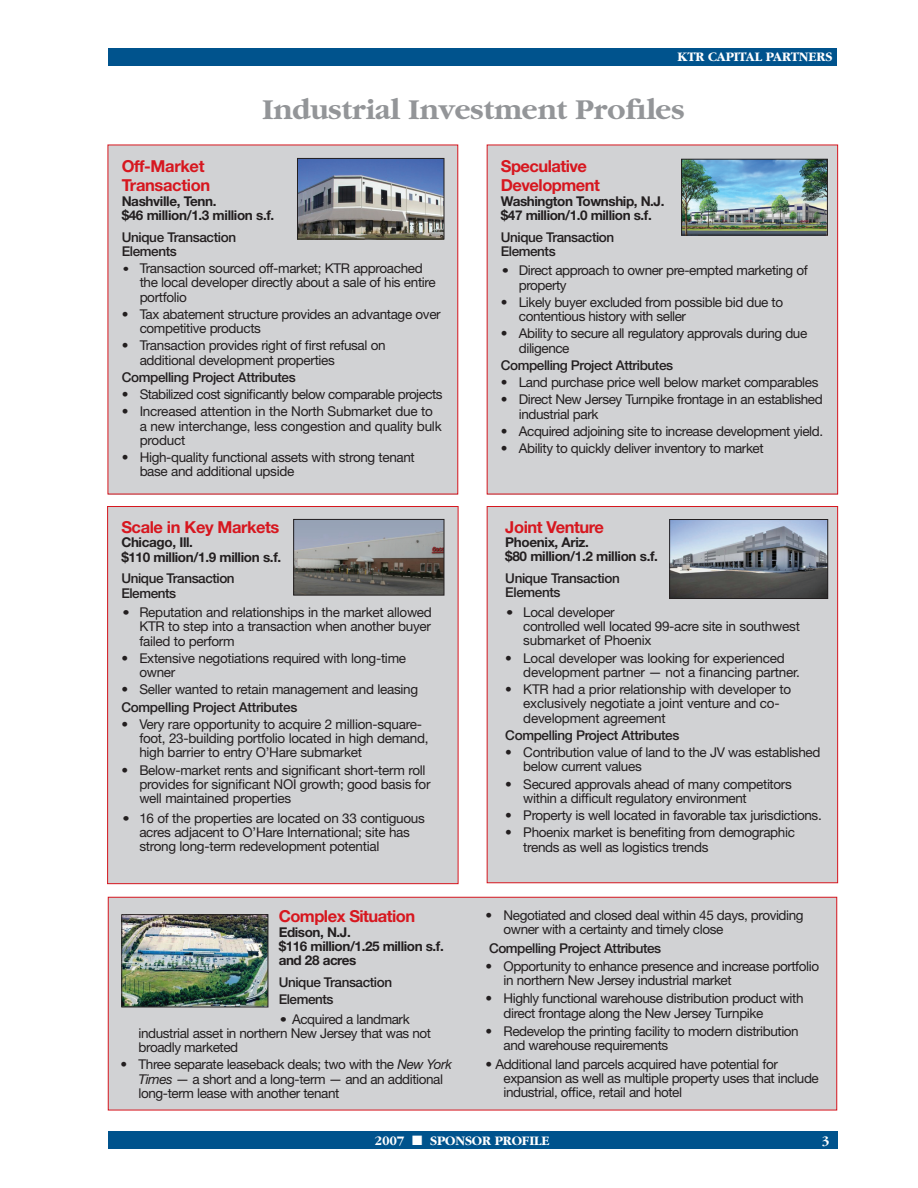
<style>
.page{position:relative;width:918px;height:1188px;background:#fff}
.page>*{position:absolute;margin:0;border:0;box-sizing:border-box;transform-origin:0 0}
.t1{font:700 30px "Garamond";letter-spacing:-.005em;color:#939598}
.t2{font:700 16.5px/19.8px "Helvetica Neue";letter-spacing:-.03em;color:#d7171f}
.t3{font:13.5px/14.2px "Helvetica Neue";letter-spacing:-.025em;color:#231f20}
.t4{font:500 13.5px/14.2px "Helvetica Neue";letter-spacing:-.03em;color:#231f20}
.t5{font:700 13.5px/14.2px "Helvetica Neue";letter-spacing:-.025em;color:#231f20}
.t6{font:700 13.5px "Garamond";letter-spacing:-.005em;color:#fff}
.s1{font-family:"Garamond";font-weight:300}
.s2{font-family:"Garamond";font-weight:300;font-size:15px}
.s3{font-style:italic}
</style>
<div class="page">
<div style="left:108px;top:48px;width:729px;height:18px;background:#00538d"></div>
<div style="left:108px;top:1131px;width:730px;height:18px;background:#00538d"></div>
<div style="left:108px;top:897px;width:729px;height:213px;background:#d1d2d4"></div>
<div style="left:108px;top:897px;width:729px;height:213px;border:1px solid #d7171f"></div>
<img style="left:124px;top:916px;width:142px;height:89px">
<div style="left:122px;top:914px;width:146px;height:93px;border:1px solid #231f20"></div>
<div style="left:108px;top:507px;width:350px;height:377px;background:#d1d2d4"></div>
<div style="left:107px;top:506px;width:351px;height:378px;border:1px solid #d7171f"></div>
<img style="left:295px;top:521px;width:147px;height:72px">
<div style="left:293px;top:519px;width:151px;height:76px;border:1px solid #231f20"></div>
<div style="left:487px;top:507px;width:351px;height:376px;background:#d1d2d4"></div>
<div style="left:487px;top:506px;width:351px;height:377px;border:1px solid #d7171f"></div>
<img style="left:671px;top:521px;width:155px;height:76px">
<div style="left:669px;top:519px;width:159px;height:80px;border:1px solid #231f20"></div>
<div style="left:108px;top:145px;width:350px;height:349px;background:#d1d2d4"></div>
<img style="left:299px;top:160px;width:143px;height:77px">
<div style="left:297px;top:158px;width:147px;height:81px;border:1px solid #231f20"></div>
<div style="left:487px;top:145px;width:351px;height:349px;background:#d1d2d4"></div>
<img style="left:683px;top:161px;width:143px;height:72px">
<div style="left:681px;top:159px;width:147px;height:76px;border:1px solid #231f20"></div>
<p class="t6" style="left:677px;top:50px;width:156px">KTR CAPITAL PARTNERS</p>
<h1 class="t1" style="left:262px;top:94px;width:424px">Industrial Investment Profiles</h1>
<p class="t2" style="left:122px;top:155px;width:90px">Off-Market<br>Transaction</p>
<p class="t5" style="left:122px;top:193px;width:154px">Nashville, Tenn.<br>$46 million/1.3 million s.f.</p>
<p class="t4" style="left:122px;top:230px;width:116px">Unique Transaction<br>Elements</p>
<p class="t3" style="left:140px;top:261px;width:298px;text-indent:-18px"><span class="s1">•</span> Transaction sourced off-market; KTR approached the local developer directly about a sale of his entire portfolio</p>
<p class="t3" style="left:140px;top:307px;width:303px;text-indent:-18px">• Tax abatement structure provides an advantage over competitive products</p>
<p class="t3" style="left:140px;top:338px;width:248px;text-indent:-18px">• Transaction provides right of first refusal on additional development properties</p>
<p class="t4" style="left:122px;top:370px;width:176px">Compelling Project Attributes</p>
<p class="t3" style="left:122px;top:387px;width:322px">• Stabilized cost significantly below comparable projects</p>
<p class="t3" style="left:140px;top:404px;width:304px;text-indent:-18px">• Increased attention in the North Submarket due to a new interchange, less congestion and quality bulk product</p>
<p class="t3" style="left:140px;top:450px;width:277px;text-indent:-18px">• High-quality functional assets with strong tenant base and additional upside</p>
<p class="t2" style="left:121px;top:517px;width:160px">Scale in Key Markets</p>
<p class="t5" style="left:121px;top:535px;width:161px">Chicago, Ill.<br>$110 million/1.9 million s.f.</p>
<p class="t4" style="left:121px;top:571px;width:115px">Unique Transaction<br>Elements</p>
<p class="t3" style="left:139px;top:605px;width:294px;text-align:justify;text-indent:-18px"><span class="s2">•</span> Reputation and relationships in the market allowed KTR to step into a transaction when another buyer failed to perform</p>
<p class="t3" style="left:139px;top:651px;width:268px;text-indent:-18px">• Extensive negotiations required with long-time owner</p>
<p class="t3" style="left:121px;top:682px;width:298px">• Seller wanted to retain management and leasing</p>
<p class="t4" style="left:121px;top:700px;width:178px">Compelling Project Attributes</p>
<p class="t3" style="left:139px;top:717px;width:291px;text-indent:-18px">• Very rare opportunity to acquire 2 million-square&shy;foot, 23-building portfolio located in high demand, high barrier to entry O’Hare submarket</p>
<p class="t3" style="left:139px;top:763px;width:293px;text-indent:-18px">• Below-market rents and significant short-term roll provides for significant NOI growth; good basis for well maintained properties</p>
<p class="t3" style="left:139px;top:811px;width:287px;text-indent:-18px"><span class="s2">•</span> 16 of the properties are located on 33 contiguous acres adjacent to O’Hare International; site has strong long-term redevelopment potential</p>
<p class="t2" style="left:279px;top:906px;width:138px">Complex Situation</p>
<p class="t5" style="left:279px;top:924px;width:167px">Edison, N.J.<br>$116 million/1.25 million s.f. and 28 acres</p>
<p class="t4" style="left:279px;top:973px;width:115px;line-height:17.2px">Unique Transaction<br>Elements</p>
<p class="t3" style="left:139px;top:1011px;width:294px;text-indent:140px"><span class="s2">•</span> Acquired a landmark industrial asset in northern New Jersey that was not broadly marketed</p>
<p class="t3" style="left:139px;top:1057px;width:315px;text-indent:-18px">• Three separate leaseback deals; two with the <span class="s3">New York<br>Times</span> — a short and a long-term — and an additional long-term lease with another tenant</p>
<p class="t2" style="left:501px;top:155px;width:101px">Speculative<br>Development</p>
<p class="t5" style="left:501px;top:193px;width:165px">Washington Township, N.J. $47 million/1.0 million s.f.</p>
<p class="t4" style="left:501px;top:230px;width:115px">Unique Transaction<br>Elements</p>
<p class="t3" style="left:519px;top:263px;width:290px;text-indent:-18px"><span class="s2">•</span> Direct approach to owner pre-empted marketing of property</p>
<p class="t3" style="left:519px;top:295px;width:266px;text-indent:-18px">• Likely buyer excluded from possible bid due to contentious history with seller</p>
<p class="t3" style="left:519px;top:326px;width:290px;text-indent:-18px">• Ability to secure all regulatory approvals during due diligence</p>
<p class="t4" style="left:501px;top:358px;width:174px">Compelling Project Attributes</p>
<p class="t3" style="left:501px;top:375px;width:319px">• Land purchase price well below market comparables</p>
<p class="t3" style="left:519px;top:392px;width:305px;text-indent:-18px">• Direct New Jersey Turnpike frontage in an established industrial park</p>
<p class="t3" style="left:501px;top:424px;width:324px">• Acquired adjoining site to increase development yield.</p>
<p class="t3" style="left:501px;top:441px;width:264px">• Ability to quickly deliver inventory to market</p>
<p class="t2" style="left:505px;top:517px;width:100px">Joint Venture</p>
<p class="t5" style="left:505px;top:535px;width:154px">Phoenix, Ariz.<br>$80 million/1.2 million s.f.</p>
<p class="t4" style="left:505px;top:571px;width:116px">Unique Transaction<br>Elements</p>
<p class="t3" style="left:523px;top:605px;width:278px;text-indent:-18px"><span class="s2">•</span> Local developer<br>controlled well located 99-acre site in southwest submarket of Phoenix</p>
<p class="t3" style="left:523px;top:650px;width:278px;text-indent:-18px">• Local developer was looking for experienced development partner — not a financing partner.</p>
<p class="t3" style="left:523px;top:682px;width:269px;text-indent:-18px">• KTR had a prior relationship with developer to exclusively negotiate a joint venture and co&shy;development agreement</p>
<p class="t4" style="left:505px;top:728px;width:176px">Compelling Project Attributes</p>
<p class="t3" style="left:523px;top:745px;width:299px;text-indent:-18px">• Contribution value of land to the JV was established below current values</p>
<p class="t3" style="left:523px;top:776px;width:270px;text-indent:-18px">• Secured approvals ahead of many competitors within a difficult regulatory environment</p>
<p class="t3" style="left:505px;top:808px;width:318px">• Property is well located in favorable tax jurisdictions.</p>
<p class="t3" style="left:523px;top:825px;width:273px;text-indent:-18px">• Phoenix market is benefiting from demographic trends as well as logistics trends</p>
<p class="t3" style="left:504px;top:908px;width:302px;text-indent:-18px">• Negotiated and closed deal within 45 days, providing owner with a certainty and timely close</p>
<p class="t4" style="left:489px;top:941px;width:174px">Compelling Project Attributes</p>
<p class="t3" style="left:504px;top:959px;width:317px;text-indent:-18px">• Opportunity to enhance presence and increase portfolio in northern New Jersey industrial market</p>
<p class="t3" style="left:504px;top:991px;width:301px;text-indent:-18px">• Highly functional warehouse distribution product with direct frontage along the New Jersey Turnpike</p>
<p class="t3" style="left:504px;top:1024px;width:297px;text-indent:-18px">• Redevelop the printing facility to modern distribution and warehouse requirements</p>
<p class="t3" style="left:504px;top:1056px;width:317px;text-indent:-18px">• Additional land parcels acquired have potential for expansion as well as multiple property uses that include industrial, office, retail and hotel</p>
<p class="t6" style="left:375px;top:1134px;width:176px">2007 ■ SPONSOR PROFILE</p>
<p class="t6" style="left:822px;top:1134px;width:9px">3</p>
</div>
